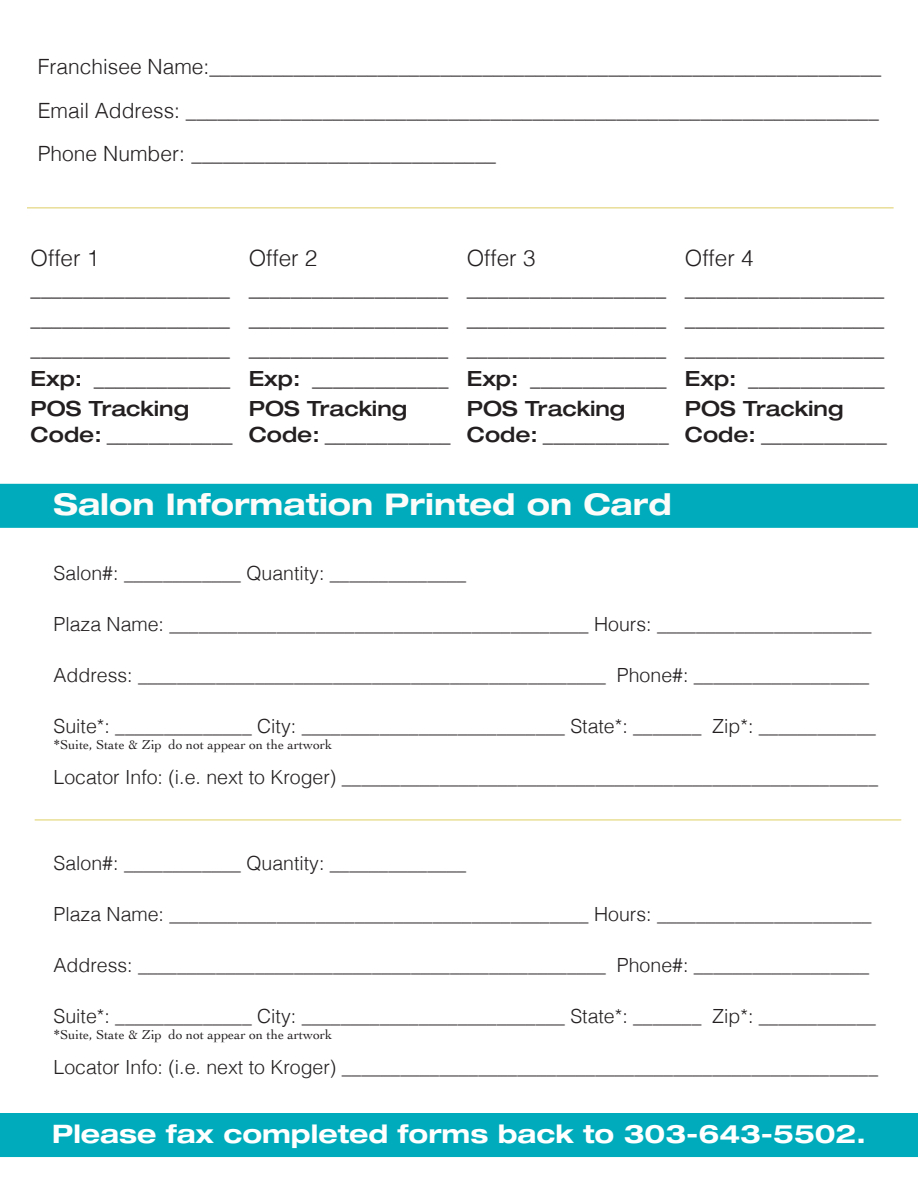
<style>
.page{position:relative;width:918px;height:1188px;background:#fff}
.page>*{position:absolute;margin:0;border:0;box-sizing:border-box;transform-origin:0 0}
.t1{font:700 expanded 30px "Helvetica Neue";color:#fcfcfa}
.t2{font:700 expanded 25.5px "Helvetica Neue";color:#fff}
.t3{font:300 22.5px "Helvetica";color:#231f20}
.t4{font:21px "Helvetica Neue";color:#231f20}
.t5{font:300 21px "Helvetica";color:#231f20}
.t6{font:500 expanded 21px/25.5px "Helvetica Neue";color:#231f20}
.t7{font:300 19.5px "Helvetica";color:#231f20}
.t8{font:13.5px "Cochin";color:#231f20}
.s1{font-weight:500;font-stretch:expanded}
.s2{font-weight:400;font-stretch:normal}
.s3{font-family:"Times New Roman"}
</style>
<div class="page">
<hr style="left:27px;top:207px;width:867px;height:2px;background:#e9de97">
<div style="left:0;top:484px;width:918px;height:44px;background:#00acbb"></div>
<hr style="left:35px;top:819px;width:866px;height:2px;background:#e9de97">
<div style="left:0;top:1113px;width:918px;height:44px;background:#00acbb"></div>
<p class="t5" style="left:38px;top:49px;width:845px">Franchisee Name:________________________________________________________________</p>
<p class="t5" style="left:38px;top:93px;width:843px">Email Address: __________________________________________________________________</p>
<p class="t5" style="left:38px;top:136px;width:460px">Phone Number: _____________________________</p>
<p class="t3" style="left:31px;top:239px;width:70px">Offer 1</p>
<p class="t4" style="left:31px;top:276px;width:201px">___________________</p>
<p class="t4" style="left:31px;top:306px;width:201px">___________________</p>
<p class="t4" style="left:31px;top:336px;width:201px">___________________</p>
<p class="t4" style="left:31px;top:366px;width:201px"><span class="s1">Exp:</span> _____________</p>
<p class="t6" style="left:31px;top:395px;width:204px">POS Tracking<br>Code: <span class="s2">____________</span></p>
<p class="t3" style="left:249px;top:239px;width:70px">Offer 2</p>
<p class="t4" style="left:249px;top:276px;width:201px">___________________</p>
<p class="t4" style="left:249px;top:306px;width:201px">___________________</p>
<p class="t4" style="left:249px;top:336px;width:201px">___________________</p>
<p class="t4" style="left:249px;top:366px;width:201px"><span class="s1">Exp:</span> _____________</p>
<p class="t6" style="left:249px;top:395px;width:204px">POS Tracking<br>Code: <span class="s2">____________</span></p>
<p class="t3" style="left:467px;top:239px;width:70px">Offer 3</p>
<p class="t4" style="left:467px;top:276px;width:201px">___________________</p>
<p class="t4" style="left:467px;top:306px;width:201px">___________________</p>
<p class="t4" style="left:467px;top:336px;width:201px">___________________</p>
<p class="t4" style="left:467px;top:366px;width:201px"><span class="s1">Exp:</span> _____________</p>
<p class="t6" style="left:467px;top:395px;width:204px">POS Tracking<br>Code: <span class="s2">____________</span></p>
<p class="t3" style="left:685px;top:239px;width:70px">Offer 4</p>
<p class="t4" style="left:685px;top:276px;width:201px">___________________</p>
<p class="t4" style="left:685px;top:306px;width:201px">___________________</p>
<p class="t4" style="left:685px;top:336px;width:201px">___________________</p>
<p class="t4" style="left:685px;top:366px;width:201px"><span class="s1">Exp:</span> _____________</p>
<p class="t6" style="left:685px;top:395px;width:204px">POS Tracking<br>Code: <span class="s2">____________</span></p>
<p class="t1" style="left:54px;top:486px;width:620px">Salon Information Printed on Card</p>
<p class="t7" style="left:54px;top:556px;width:414px">Salon#: ____________ Quantity: ______________</p>
<p class="t7" style="left:54px;top:607px;width:819px">Plaza Name: ___________________________________________ Hours: ______________________</p>
<p class="t7" style="left:54px;top:658px;width:817px">Address: ________________________________________________ Phone#: __________________</p>
<p class="t7" style="left:54px;top:709px;width:824px">Suite*: ______________ City: ___________________________ State*: _______ Zip*: ____________</p>
<p class="t7" style="left:54px;top:760px;width:826px">Locator Info: (i.e. next to Kroger) _______________________________________________________</p>
<p class="t8" style="left:54px;top:735px;width:280px"><span class="s3">*</span>Suite, State &amp; Zip do not appear on the artwork</p>
<p class="t7" style="left:54px;top:847px;width:414px">Salon#: ____________ Quantity: ______________</p>
<p class="t7" style="left:54px;top:898px;width:819px">Plaza Name: ___________________________________________ Hours: ______________________</p>
<p class="t7" style="left:54px;top:949px;width:817px">Address: ________________________________________________ Phone#: __________________</p>
<p class="t7" style="left:54px;top:1000px;width:824px">Suite*: ______________ City: ___________________________ State*: _______ Zip*: ____________</p>
<p class="t7" style="left:54px;top:1051px;width:826px">Locator Info: (i.e. next to Kroger) _______________________________________________________</p>
<p class="t8" style="left:54px;top:1025px;width:280px"><span class="s3">*</span>Suite, State &amp; Zip do not appear on the artwork</p>
<p class="t2" style="left:52px;top:1118px;width:815px">Please fax completed forms back to 303-643-5502.</p>
</div>
